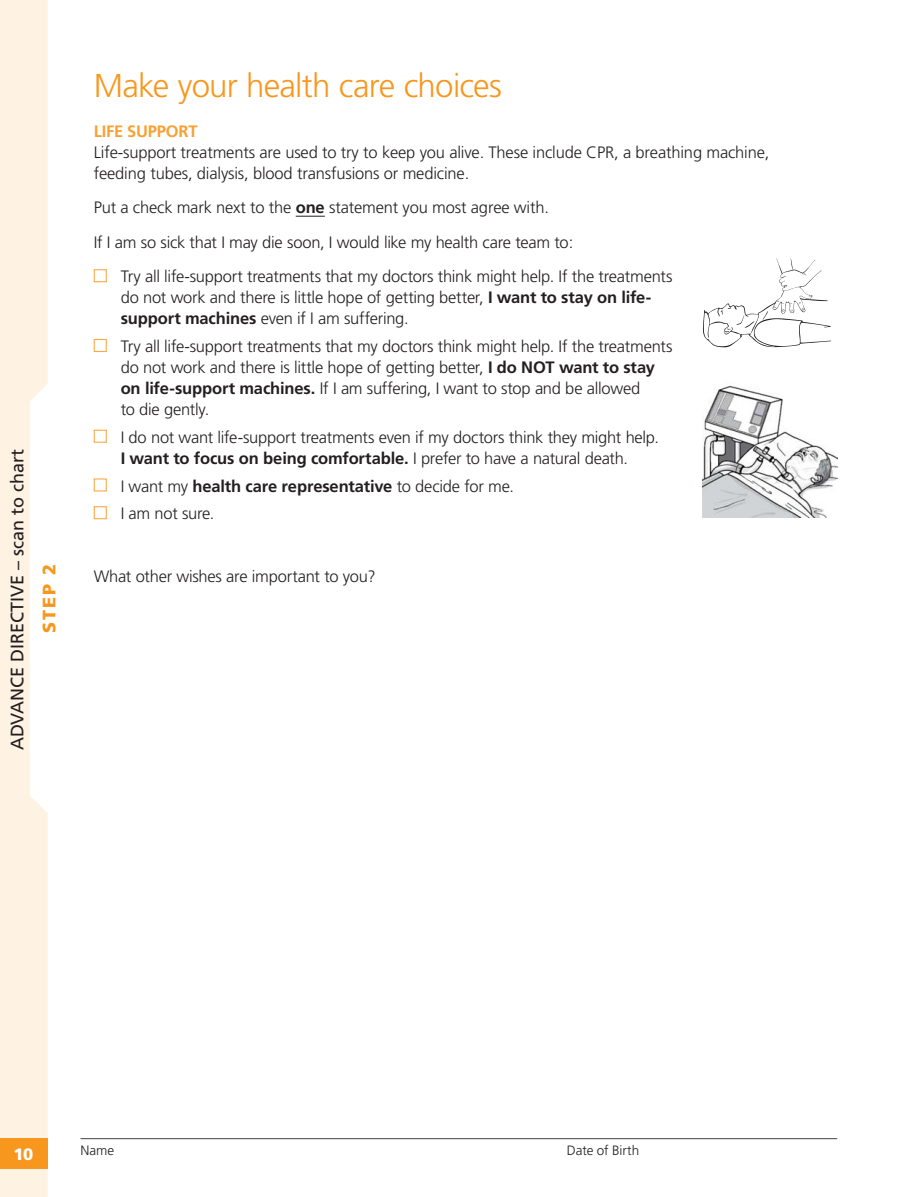
<style>
.page{position:relative;width:917px;height:1197px;background:#fff}
.page>*{position:absolute;margin:0;border:0;box-sizing:border-box;transform-origin:0 0}
.Body1{font:300 33px "Frutiger";letter-spacing:-.025em;color:#f7971d}
.TOC_title{font:18px "Frutiger";letter-spacing:-.005em;color:#231f20}
.t1{font:900 18px "Frutiger";color:#f7971d}
.Body1-2{font:300 16.5px/21px "Frutiger";letter-spacing:-.015em;color:#231f20}
.Body1-3{font:700 16.5px "Frutiger";letter-spacing:-.01em;color:#231f20}
.t2{font:900 16.5px "Frutiger";color:#fff}
.Name-DOB_Box{font:300 13.5px "Frutiger";letter-spacing:-.01em;color:#231f20}
.s1{font-weight:700;color:#f9a032}
.s2{font-family:"Frutiger LT Std"}
.s3{font-weight:700}
.s4{font-weight:300}
</style>
<div class="page">
<div style="left:0;top:0;width:48px;height:1197px;background:#fef3e3"></div>
<div style="left:30px;top:384px;width:18px;height:429px;background:#fff"></div>
<div style="left:0;top:1138px;width:48px;height:31px;background:#f7971d"></div>
<div style="left:94px;top:269px;width:13px;height:13px;border:1px solid #faa94a"></div>
<div style="left:94px;top:339px;width:13px;height:13px;border:1px solid #faa94a"></div>
<div style="left:94px;top:430px;width:13px;height:13px;border:1px solid #faa94a"></div>
<div style="left:94px;top:478px;width:13px;height:14px;border:1px solid #faa94a"></div>
<div style="left:94px;top:506px;width:13px;height:13px;border:1px solid #faa94a"></div>
<img style="left:702px;top:385px;width:135px;height:133px">
<svg style="left:703px;top:258px;width:128px;height:90px"></svg>
<hr style="left:80px;top:1138px;width:756px;height:1px;background:#57585a">
<svg style="left:296px;top:216px;width:29px;height:1px"></svg>
<p class="TOC_title" style="left:7px;top:750px;width:303px;rotate:-90deg">ADVANCE DIRECTIVE – scan to chart</p>
<p class="t1" style="left:38px;top:633px;width:70px;rotate:-90deg">STEP 2</p>
<p class="Body1" style="left:94px;top:67px;width:409px">Make your health care choices</p>
<p class="Body1-2" style="left:94px;top:121px;width:677px"><span class="s1">LIFE SUPPORT<br></span>Life-support treatments are used to try to keep you alive. These include CPR, a breathing machine, feeding tubes, dialysis, blood transfusions or medicine.</p>
<p class="Body1-2" style="left:94px;top:191px;width:481px;line-height:34.5px">Put <span class="s2">a check mark</span> next to the <span class="s3">one</span> statement you most agree with.<br>If I am so sick that I may die soon, I would like my health care team to:</p>
<p class="Body1-2" style="left:121px;top:266px;width:553px">Try all life-support treatments that my doctors think might help. If the treatments do not work and there is little hope of getting better, <span class="s3">I want to stay on life&shy;support machines</span> even if I am suffering.</p>
<p class="Body1-2" style="left:121px;top:336px;width:553px">Try all life-support treatments that my doctors think might help. If the treatments do not work and there is little hope of getting better, <span class="s3">I do NOT want to stay on life-support machines.</span> If I am suffering, I want to stop and be allowed<br>to die gently.</p>
<p class="Body1-2" style="left:121px;top:427px;width:540px">I do not want life-support treatments even if my doctors think they might help.<br><span class="s3">I want to focus on being comfortable.</span> I prefer to have a natural death.</p>
<p class="Body1-3" style="left:121px;top:476px;width:394px"><span class="s4">I want my</span> health care representative <span class="s4">to decide for me.</span></p>
<p class="Body1-2" style="left:121px;top:503px;width:95px">I am not sure.</p>
<p class="Body1-2" style="left:94px;top:566px;width:283px">What other wishes are important to you?</p>
<p class="t2" style="left:14px;top:1144px;width:21px">10</p>
<p class="Name-DOB_Box" style="left:80px;top:1143px;width:35px">Name</p>
<p class="Name-DOB_Box" style="left:566px;top:1143px;width:74px">Date of Birth</p>
</div>
